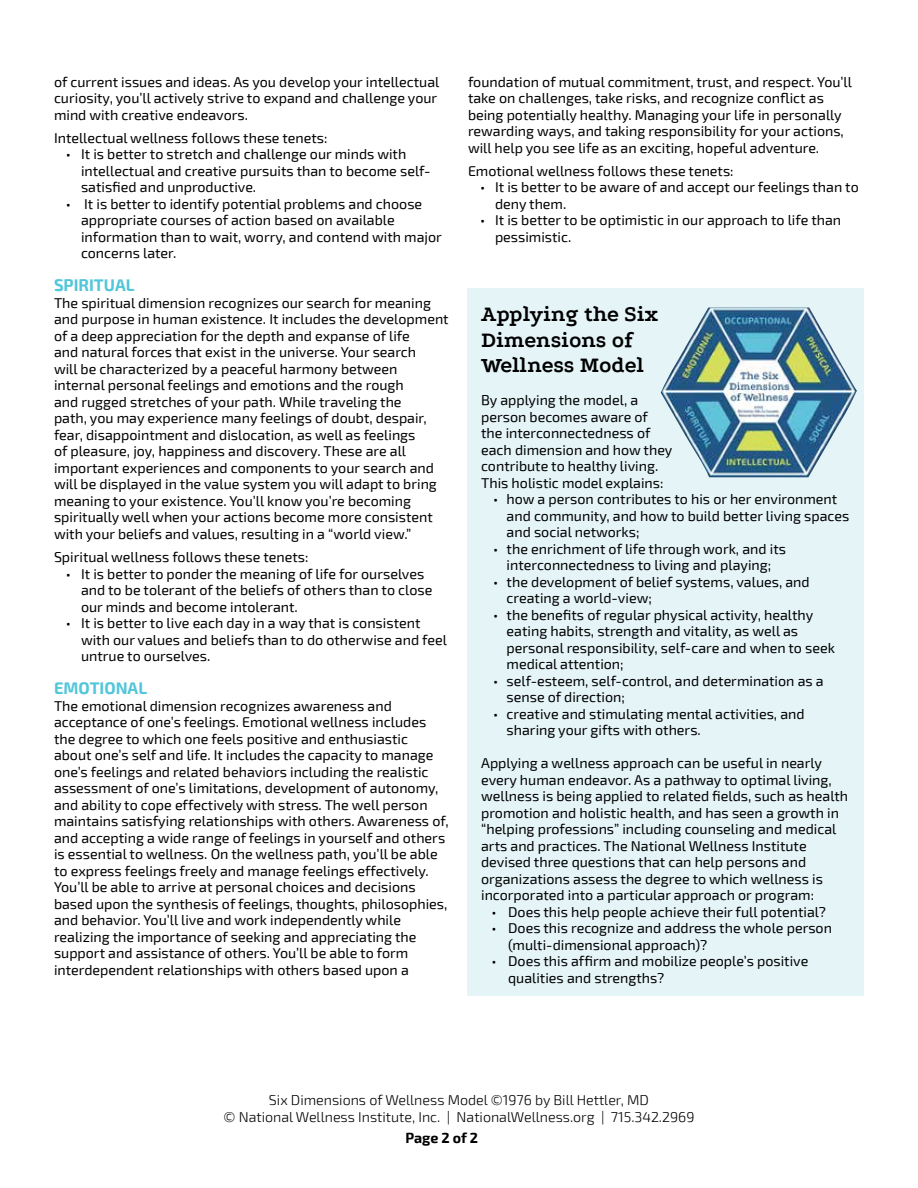
<style>
.page{position:relative;width:918px;height:1188px;background:#fff}
.page>*{position:absolute;margin:0;border:0;box-sizing:border-box;transform-origin:0 0}
.t1{font:700 22.5px/25.5px "Podkova";color:#000}
.t2{font:700 16.5px "Exo 2";color:#52c6da}
.t3{font:14.25px/16.5px "Exo 2";color:#000}
.t4{font:300 14.25px/17.1px "Exo 2";color:#000;text-align:center}
.t5{font:700 14.25px "Exo 2";letter-spacing:-.005em;color:#000}
</style>
<div class="page">
<div style="left:468px;top:288px;width:396px;height:708px;background:#e5f4f7"></div>
<img style="left:661px;top:308px;width:196px;height:169px">
<p class="t3" style="left:54px;top:74px;width:387px">of current issues and ideas. As you develop your intellectual curiosity, you’ll actively strive to expand and challenge your mind with creative endeavors.</p>
<p class="t3" style="left:54px;top:130px;width:275px">Intellectual wellness follows these tenets:</p>
<p class="t3" style="left:81px;top:146px;width:351px;text-indent:-15px">• It is better to stretch and challenge our minds with intellectual and creative pursuits than to become self&shy;satisfied and unproductive.</p>
<p class="t3" style="left:81px;top:196px;width:362px;text-indent:-15px">• It is better to identify potential problems and choose appropriate courses of action based on available information than to wait, worry, and contend with major concerns later.</p>
<p class="t2" style="left:54px;top:276px;width:82px">SPIRITUAL</p>
<p class="t3" style="left:54px;top:295px;width:396px">The spiritual dimension recognizes our search for meaning and purpose in human existence. It includes the development of a deep appreciation for the depth and expanse of life<br>and natural forces that exist in the universe. Your search<br>will be characterized by a peaceful harmony between internal personal feelings and emotions and the rough<br>and rugged stretches of your path. While traveling the<br>path, you may experience many feelings of doubt, despair, fear, disappointment and dislocation, as well as feelings<br>of pleasure, joy, happiness and discovery. These are all important experiences and components to your search and will be displayed in the value system you will adapt to bring meaning to your existence. You’ll know you’re becoming spiritually well when your actions become more consistent with your beliefs and values, resulting in a “world view.”</p>
<p class="t3" style="left:54px;top:549px;width:256px">Spiritual wellness follows these tenets:</p>
<p class="t3" style="left:81px;top:566px;width:353px;text-indent:-15px">• It is better to ponder the meaning of life for ourselves and to be tolerant of the beliefs of others than to close our minds and become intolerant.</p>
<p class="t3" style="left:81px;top:615px;width:368px;text-indent:-15px">• It is better to live each day in a way that is consistent with our values and beliefs than to do otherwise and feel untrue to ourselves.</p>
<p class="t2" style="left:54px;top:678px;width:95px">EMOTIONAL</p>
<p class="t3" style="left:54px;top:698px;width:396px">The emotional dimension recognizes awareness and acceptance of one’s feelings. Emotional wellness includes the degree to which one feels positive and enthusiastic about one’s self and life. It includes the capacity to manage one’s feelings and related behaviors including the realistic assessment of one’s limitations, development of autonomy, and ability to cope effectively with stress. The well person maintains satisfying relationships with others. Awareness of, and accepting a wide range of feelings in yourself and others is essential to wellness. On the wellness path, you’ll be able to express feelings freely and manage feelings effectively.<br>You’ll be able to arrive at personal choices and decisions based upon the synthesis of feelings, thoughts, philosophies, and behavior. You’ll live and work independently while realizing the importance of seeking and appreciating the support and assistance of others. You’ll be able to form interdependent relationships with others based upon a</p>
<p class="t3" style="left:468px;top:74px;width:386px">foundation of mutual commitment, trust, and respect. You’ll take on challenges, take risks, and recognize conflict as being potentially healthy. Managing your life in personally rewarding ways, and taking responsibility for your actions, will help you see life as an exciting, hopeful adventure.</p>
<p class="t3" style="left:468px;top:163px;width:267px">Emotional wellness follows these tenets:</p>
<p class="t3" style="left:495px;top:179px;width:365px;text-indent:-15px">• It is better to be aware of and accept our feelings than to deny them.</p>
<p class="t3" style="left:495px;top:212px;width:348px;text-indent:-15px">• It is better to be optimistic in our approach to life than pessimistic.</p>
<p class="t1" style="left:481px;top:301px;width:179px">Applying the Six<br>Dimensions of<br>Wellness Model</p>
<p class="t3" style="left:481px;top:392px;width:193px">By applying the model, a person becomes aware of the interconnectedness of each dimension and how they contribute to healthy living.<br>This holistic model explains:</p>
<p class="t3" style="left:507px;top:491px;width:344px;text-indent:-13px">• how a person contributes to his or her environment and community, and how to build better living spaces and social networks;</p>
<p class="t3" style="left:493px;top:541px;width:294px;text-align:center">• the enrichment of life through work, and its interconnectedness to living and playing;</p>
<p class="t3" style="left:507px;top:574px;width:305px;text-indent:-13px">• the development of belief systems, values, and creating a world-view;</p>
<p class="t3" style="left:507px;top:607px;width:330px;text-indent:-13px">• the benefits of regular physical activity, healthy eating habits, strength and vitality, as well as personal responsibility, self-care and when to seek medical attention;</p>
<p class="t3" style="left:507px;top:673px;width:319px;text-indent:-13px">• self-esteem, self-control, and determination as a sense of direction;</p>
<p class="t3" style="left:507px;top:706px;width:300px;text-indent:-13px">• creative and stimulating mental activities, and sharing your gifts with others.</p>
<p class="t3" style="left:481px;top:755px;width:369px">Applying a wellness approach can be useful in nearly every human endeavor. As a pathway to optimal living, wellness is being applied to related fields, such as health promotion and holistic health, and has seen a growth in “helping professions” including counseling and medical arts and practices. The National Wellness Institute devised three questions that can help persons and organizations assess the degree to which wellness is incorporated into a particular approach or program:</p>
<p class="t3" style="left:492px;top:904px;width:336px">• Does this help people achieve their full potential?</p>
<p class="t3" style="left:508px;top:920px;width:325px;text-indent:-17px">• Does this recognize and address the whole person (multi-dimensional approach)?</p>
<p class="t3" style="left:508px;top:953px;width:302px;text-indent:-17px">• Does this affirm and mobilize people’s positive qualities and strengths?</p>
<p class="t4" style="left:224px;top:1092px;width:472px">Six Dimensions of Wellness Model ©1976 by Bill Hettler, MD<br>© National Wellness Institute, Inc. | NationalWellness.org | 715.342.2969</p>
<p class="t5" style="left:405px;top:1129px;width:74px">Page 2 of 2</p>
</div>
